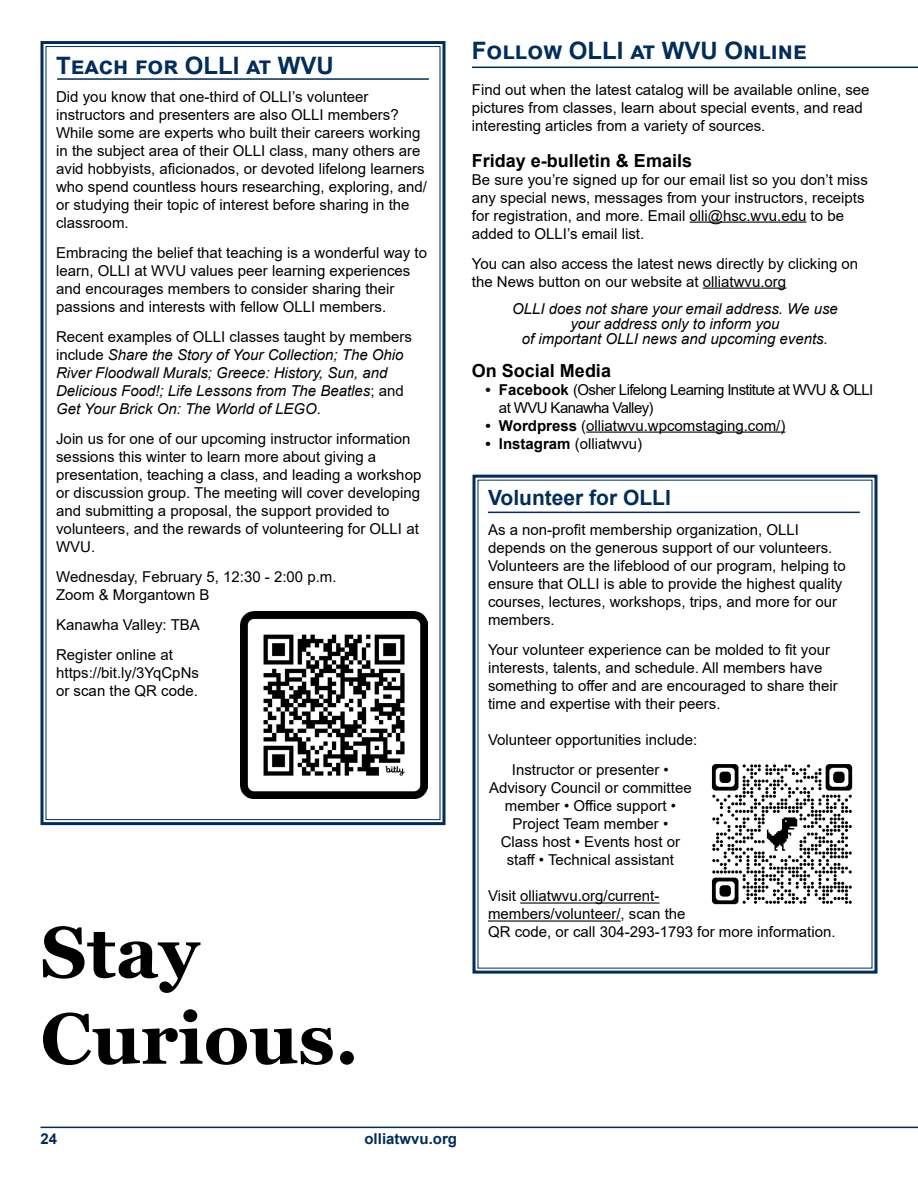
<style>
.page{position:relative;width:918px;height:1188px;background:#fff}
.page>*{position:absolute;margin:0;border:0;box-sizing:border-box;transform-origin:0 0}
.t1{font:700 72px/86.4px "Georgia";color:#000}
.t2{font:700 24px "Arial";color:#002d5b}
.t3{font:700 21px "Arial";color:#002d5b}
.t4{font:700 18px "Arial";color:#000}
.t5{font:15px/18px "Arial";color:#000}
.t6{font:italic 15px/18px "Arial";color:#000}
.t7{font:15px/18px "Arial";letter-spacing:-.04em;color:#000}
.t8{font:700 15px "Arial";color:#002d5b}
.s1{font-style:normal}
.s2{font-weight:700}
</style>
<div class="page">
<hr style="left:40px;top:1127px;width:878px;height:1px;background:#002d5b">
<hr style="left:472px;top:67px;width:446px;height:1px;background:#002d5b">
<svg style="left:40px;top:41px;width:406px;height:785px"></svg>
<img style="left:240px;top:611px;width:188px;height:188px">
<hr style="left:57px;top:78px;width:372px;height:2px;background:#002d5b">
<svg style="left:472px;top:474px;width:406px;height:500px"></svg>
<hr style="left:690px;top:222px;width:116px;height:1px;background:#000">
<hr style="left:703px;top:288px;width:83px;height:1px;background:#000">
<hr style="left:586px;top:432px;width:199px;height:1px;background:#000">
<h2 class="t2" style="left:56px;top:48px;width:279px">Teach for OLLI at WVU</h2>
<p class="t5" style="left:56px;top:87px;width:373px">Did you know that one-third of OLLI’s volunteer instructors and presenters are also OLLI members?<br>While some are experts who built their careers working in the subject area of their OLLI class, many others are avid hobbyists, aficionados, or devoted lifelong learners who spend countless hours researching, exploring, and/ or studying their topic of interest before sharing in the classroom.</p>
<p class="t5" style="left:56px;top:243px;width:373px">Embracing the belief that teaching is a wonderful way to learn, OLLI at WVU values peer learning experiences and encourages members to consider sharing their passions and interests with fellow OLLI members.</p>
<p class="t6" style="left:56px;top:328px;width:357px"><span class="s1">Recent examples of OLLI classes taught by members include</span> Share the Story of Your Collection; The Ohio River Floodwall Murals; Greece: History, Sun, and Delicious Food!; Life Lessons from The Beatles<span class="s1">; and </span>Get Your Brick On: The World of LEGO<span class="s1">.</span></p>
<p class="t5" style="left:56px;top:429px;width:367px">Join us for one of our upcoming instructor information sessions this winter to learn more about giving a presentation, teaching a class, and leading a workshop or discussion group. The meeting will cover developing and submitting a proposal, the support provided to volunteers, and the rewards of volunteering for OLLI at WVU.</p>
<p class="t5" style="left:56px;top:567px;width:282px">Wednesday, February 5, 12:30 - 2:00 p.m.<br>Zoom &amp; Morgantown B</p>
<p class="t5" style="left:56px;top:609px;width:145px;line-height:30px">Kanawha Valley: TBA<br>Register online at</p>
<p class="t5" style="left:56px;top:663px;width:144px">https://bit.ly/3YqCpNs or scan the QR code.</p>
<h1 class="t1" style="left:40px;top:909px;width:320px">Stay<br>Curious.</h1>
<h2 class="t2" style="left:472px;top:33px;width:336px">Follow OLLI at WVU Online</h2>
<p class="t5" style="left:472px;top:80px;width:399px">Find out when the latest catalog will be available online, see pictures from classes, learn about special events, and read interesting articles from a variety of sources.</p>
<p class="t4" style="left:472px;top:148px;width:222px">Friday e-bulletin &amp; Emails</p>
<p class="t5" style="left:472px;top:170px;width:397px">Be sure you’re signed up for our email list so you don’t miss any special news, messages from your instructors, receipts for registration, and more. Email olli@hsc.wvu.edu to be added to OLLI’s email list.</p>
<p class="t5" style="left:472px;top:254px;width:388px">You can also access the latest news directly by clicking on the News button on our website at olliatwvu.org</p>
<p class="t6" style="left:512px;top:301px;width:327px;line-height:15px;text-align:center">OLLI does not share your email address. We use your address only to inform you<br>of important OLLI news and upcoming events.</p>
<p class="t4" style="left:472px;top:358px;width:141px">On Social Media</p>
<p class="t7" style="left:499px;top:380px;width:376px;text-indent:-14px"><span class="s2">• Facebook</span> (Osher Lifelong Learning Institute at WVU &amp; OLLI at WVU Kanawha Valley)</p>
<p class="t5" style="left:485px;top:416px;width:301px"><span class="s2">• Wordpress</span> (olliatwvu.wpcomstaging.com/)</p>
<p class="t5" style="left:485px;top:434px;width:158px"><span class="s2">• Instagram</span> (olliatwvu)</p>
<h3 class="t3" style="left:488px;top:483px;width:184px">Volunteer for OLLI</h3>
<p class="t5" style="left:488px;top:521px;width:359px">As a non-profit membership organization, OLLI depends on the generous support of our volunteers.<br>Volunteers are the lifeblood of our program, helping to ensure that OLLI is able to provide the highest quality courses, lectures, workshops, trips, and more for our members.</p>
<p class="t5" style="left:488px;top:641px;width:351px">Your volunteer experience can be molded to fit your interests, talents, and schedule. All members have something to offer and are encouraged to share their time and expertise with their peers.</p>
<p class="t5" style="left:488px;top:725px;width:211px;line-height:30px;text-align:center">Volunteer opportunities include:<br>Instructor or presenter •</p>
<p class="t5" style="left:489px;top:779px;width:204px;text-align:center">Advisory Council or committee member • Office support •<br>Project Team member •<br>Class host • Events host or staff • Technical assistant</p>
<p class="t5" style="left:488px;top:887px;width:349px">Visit olliatwvu.org/current-<br>members/volunteer/, scan the<br>QR code, or call 304-293-1793 for more information.</p>
<p class="t8" style="left:40px;top:1128px;width:18px">24</p>
<p class="t8" style="left:364px;top:1128px;width:94px">olliatwvu.org</p>
</div>
